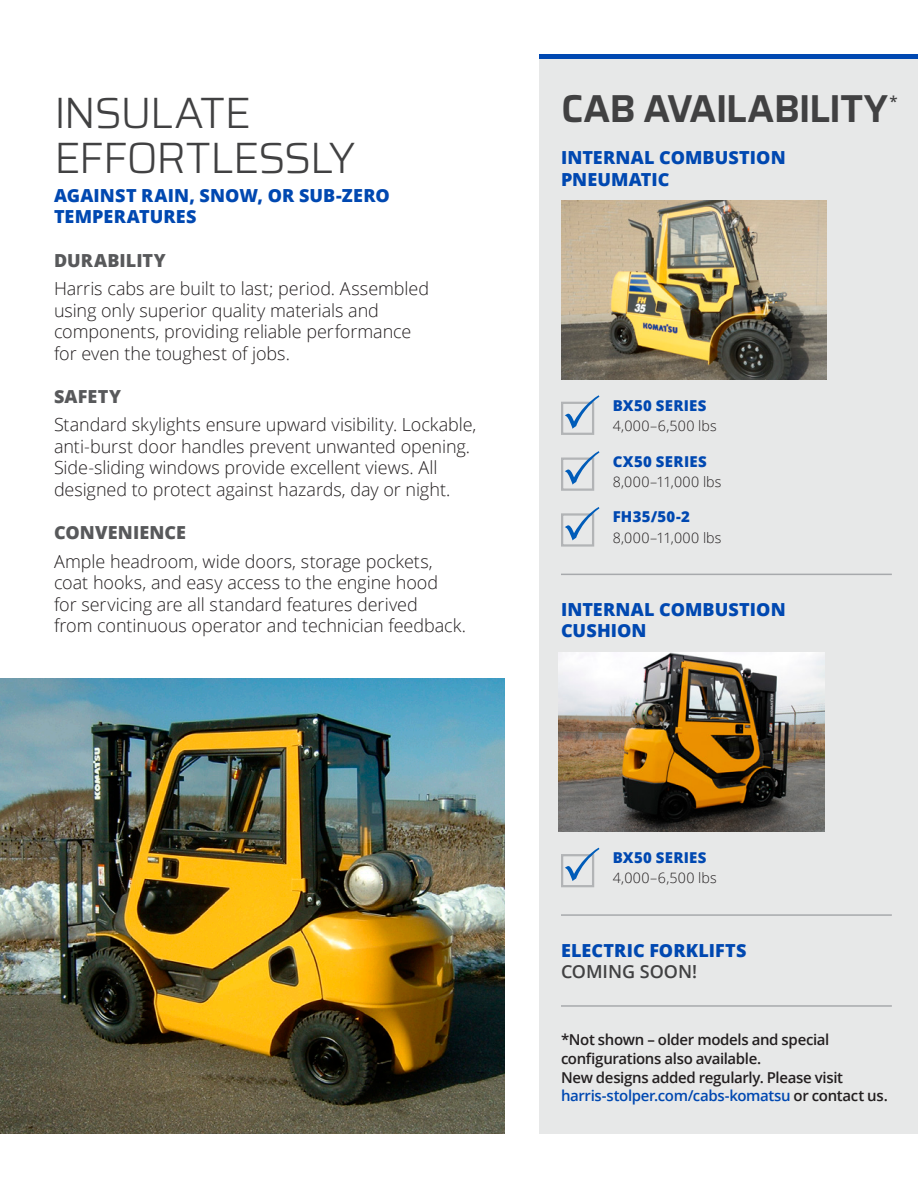
<style>
.page{position:relative;width:918px;height:1188px;background:#fff}
.page>*{position:absolute;margin:0;border:0;box-sizing:border-box;transform-origin:0 0}
.t1{font:300 43.95px/45px "Saira";letter-spacing:-.035em;color:#414142}
.t2{font:600 39px "Saira";letter-spacing:-.02em;color:#414142}
.t3{font:300 18px/21.6px "Open Sans";letter-spacing:-.005em;color:#231f20}
.t4{font:800 18px/21.6px "Open Sans";letter-spacing:.005em;color:#0048b1}
.t5{font:800 18px "Open Sans";letter-spacing:.005em;color:#58595b}
.t6{font:600 18px "Open Sans";letter-spacing:-.005em;color:#414142}
.t7{font:600 15px/18.8px "Open Sans";letter-spacing:-.025em;color:#231f20}
.t8{font:800 15px "Open Sans";letter-spacing:.02em;color:#0048b1}
.t9{font:600 15px "Open Sans";color:#414142}
.t10{font:300 14.25px "Open Sans";letter-spacing:.03em;color:#231f20}
.s1{color:#0048b1}
</style>
<div class="page">
<img style="left:0;top:678px;width:505px;height:456px">
<div style="left:540px;top:58px;width:378px;height:1076px;background:#e7e8e8"></div>
<hr style="left:540px;top:54px;width:378px;height:4px;background:#0048b1">
<hr style="left:561px;top:574px;width:331px;height:1px;background:#a7a9ac">
<hr style="left:561px;top:914px;width:331px;height:2px;background:#a7a9ac">
<hr style="left:561px;top:1005px;width:331px;height:2px;background:#a7a9ac">
<img style="left:561px;top:201px;width:265px;height:179px">
<div style="left:561px;top:402px;width:33px;height:33px;border:2px solid #b2b4b6"></div>
<svg style="left:565px;top:395px;width:34px;height:34px"></svg>
<div style="left:561px;top:458px;width:33px;height:33px;border:2px solid #b2b4b6"></div>
<svg style="left:565px;top:451px;width:34px;height:34px"></svg>
<div style="left:561px;top:513px;width:33px;height:34px;border:2px solid #b2b4b6"></div>
<svg style="left:565px;top:507px;width:34px;height:33px"></svg>
<img style="left:559px;top:652px;width:265px;height:179px">
<div style="left:561px;top:854px;width:33px;height:33px;border:2px solid #b2b4b6"></div>
<svg style="left:565px;top:848px;width:34px;height:33px"></svg>
<h1 class="t1" style="left:54px;top:89px;width:303px">INSULATE<br>EFFORTLESSLY</h1>
<p class="t4" style="left:54px;top:184px;width:337px">AGAINST RAIN, SNOW, OR SUB-ZERO<br>TEMPERATURES</p>
<p class="t5" style="left:54px;top:246px;width:113px">DURABILITY</p>
<p class="t3" style="left:54px;top:277px;width:377px">Harris cabs are built to last; period. Assembled using only superior quality materials and components, providing reliable performance for even the toughest of jobs.</p>
<p class="t5" style="left:54px;top:383px;width:69px">SAFETY</p>
<p class="t3" style="left:54px;top:413px;width:424px">Standard skylights ensure upward visibility. Lockable, anti-burst door handles prevent unwanted opening.<br>Side-sliding windows provide excellent views. All designed to protect against hazards, day or night.</p>
<p class="t5" style="left:54px;top:519px;width:134px">CONVENIENCE</p>
<p class="t3" style="left:54px;top:550px;width:414px">Ample headroom, wide doors, storage pockets, coat hooks, and easy access to the engine hood<br>for servicing are all standard features derived<br>from continuous operator and technician feedback.</p>
<h2 class="t2" style="left:561px;top:78px;width:329px">CAB AVAILABILITY</h2>
<p class="t9" style="left:889px;top:91px;width:10px">*</p>
<p class="t4" style="left:561px;top:146px;width:226px">INTERNAL COMBUSTION<br>PNEUMATIC</p>
<p class="t8" style="left:613px;top:394px;width:95px">BX50 SERIES</p>
<p class="t10" style="left:613px;top:416px;width:106px">4,000–6,500 lbs</p>
<p class="t8" style="left:613px;top:450px;width:96px">CX50 SERIES</p>
<p class="t10" style="left:613px;top:472px;width:110px">8,000–11,000 lbs</p>
<p class="t8" style="left:613px;top:505px;width:79px">FH35/50-2</p>
<p class="t10" style="left:613px;top:528px;width:110px">8,000–11,000 lbs</p>
<p class="t4" style="left:561px;top:598px;width:226px">INTERNAL COMBUSTION<br>CUSHION</p>
<p class="t8" style="left:613px;top:846px;width:95px">BX50 SERIES</p>
<p class="t10" style="left:613px;top:868px;width:106px">4,000–6,500 lbs</p>
<p class="t4" style="left:561px;top:938px;width:187px">ELECTRIC FORKLIFTS</p>
<p class="t6" style="left:561px;top:959px;width:138px">COMING SOON!</p>
<p class="t7" style="left:561px;top:1030px;width:328px">*Not shown – older models and special configurations also available.<br>New designs added regularly. Please visit <span class="s1">harris-stolper.com/cabs-komatsu</span> or contact us.</p>
</div>
